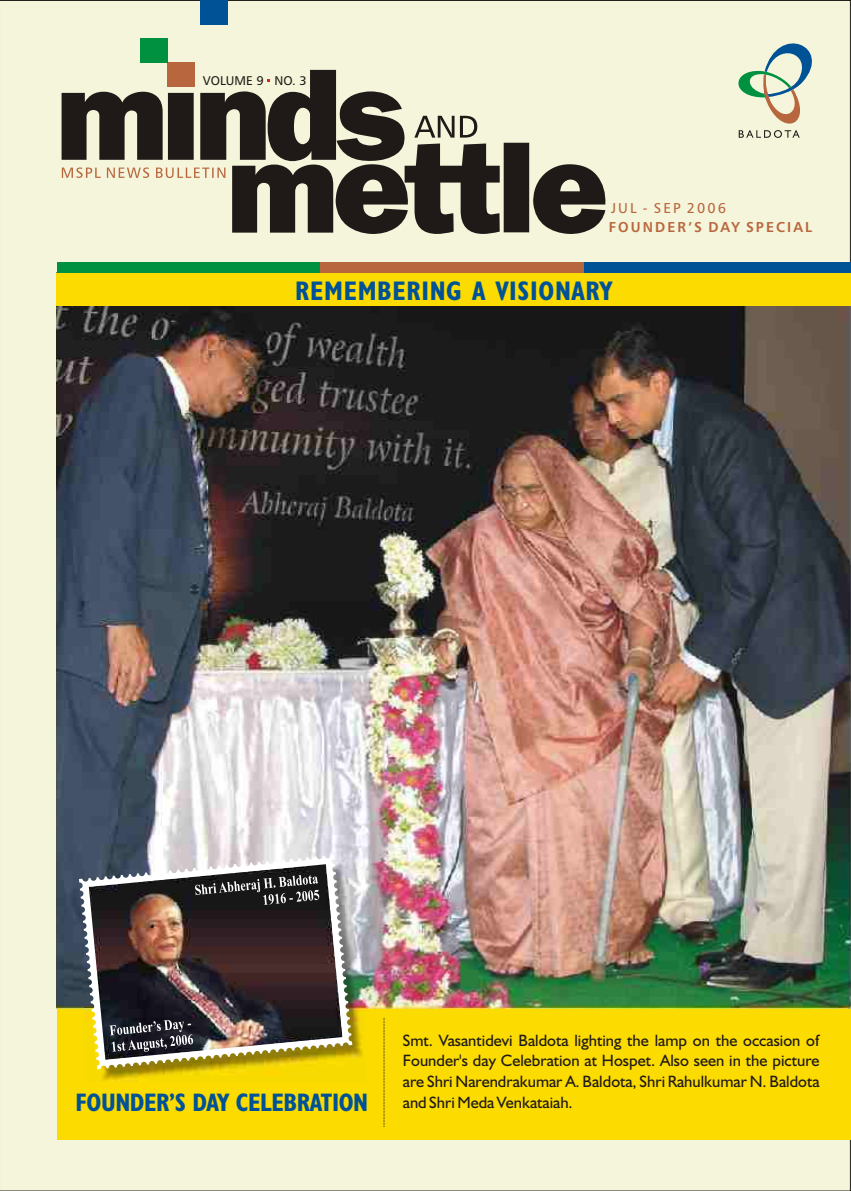
<style>
.page{position:relative;width:851px;height:1191px;background:#fff}
.page>*{position:absolute;margin:0;border:0;box-sizing:border-box;transform-origin:0 0}
.t1{font:700 27px "Humanst 521 Cn BT";letter-spacing:.025em;color:#005296}
.t2{font:700 25.35px "Humanst 521 Cn BT";letter-spacing:-.015em;color:#005296}
.t3{font:16.5px/20.7px "Humanst 521 BT";color:#1f1a17;text-align:justify}
.t4{font:700 14.25px "Humnst 777 BT";letter-spacing:.15em;color:#b8663d}
.t5{font:14.25px "Humnst 777 BT";letter-spacing:.145em;color:#b8663d}
.t6{font:12.6px "Humnst 777 BT";color:#1f1a17}
</style>
<div class="page">
<div style="left:0;top:0;width:850px;height:1191px;background:#f5f5db"></div>
<div style="left:57px;top:273px;width:793px;height:867px;background:#fcdb00"></div>
<img style="left:57px;top:306px;width:793px;height:702px">
<img style="left:97px;top:860px;width:268px;height:222px">
<img style="left:79px;top:855px;width:273px;height:214px">
<img style="left:89px;top:864px;width:235px;height:18px">
<svg style="left:195px;top:875px;width:123px;height:7px"></svg>
<div style="left:57px;top:262px;width:263px;height:11px;background:#009140"></div>
<div style="left:320px;top:262px;width:264px;height:11px;background:#b8663d"></div>
<div style="left:584px;top:262px;width:266px;height:11px;background:#005296"></div>
<svg style="left:383px;top:1018px;width:1px;height:109px"></svg>
<svg style="left:738px;top:43px;width:74px;height:95px"></svg>
<div style="left:167px;top:62px;width:27px;height:25px;background:#b8663d"></div>
<div style="left:140px;top:38px;width:27px;height:24px;background:#009140"></div>
<div style="left:200px;top:0;width:27px;height:25px;background:#005296"></div>
<svg style="left:62px;top:70px;width:544px;height:164px"></svg>
<p class="t6" style="left:203px;top:76px;width:105px">VOLUME 9 NO. 3</p>
<p class="t5" style="left:611px;top:202px;width:116px">JUL - SEP 2006</p>
<p class="t4" style="left:609px;top:222px;width:205px">FOUNDER’S DAY SPECIAL</p>
<h1 class="t1" style="left:295px;top:279px;width:319px">REMEMBERING A VISIONARY</h1>
<p class="t3" style="left:403px;top:1031px;width:418px">Smt. Vasantidevi Baldota lighting the lamp on the occasion of Founder's day Celebration at Hospet. Also seen in the picture are Shri Narendrakumar A. Baldota, Shri Rahulkumar N. Baldota</p>
<h2 class="t2" style="left:75px;top:1091px;width:294px">FOUNDER’S DAY CELEBRATION</h2>
<p class="t3" style="left:403px;top:1093px;width:171px">and Shri Meda Venkataiah.</p>
</div>
